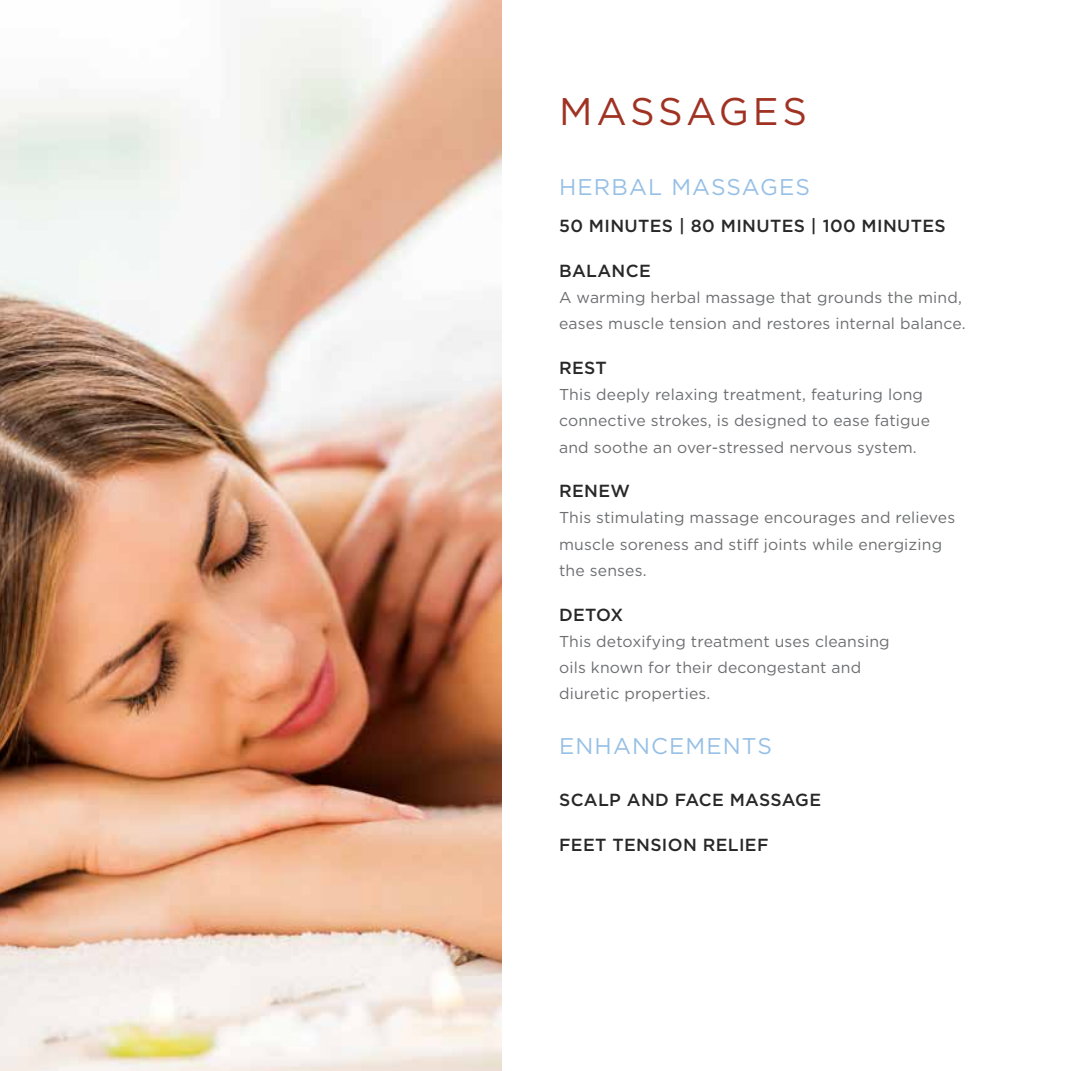
<style>
.page{position:relative;width:1071px;height:1071px;background:#fff}
.page>*{position:absolute;margin:0;border:0;box-sizing:border-box;transform-origin:0 0}
.t1{font:38.5px "Gotham";letter-spacing:.09em;color:#a03223}
.t2{font:22.75px "Gotham";letter-spacing:.05em;color:#97c0e6}
.t3{font:500 17.5px "Gotham";letter-spacing:.02em;color:#292829}
.t4{font:15.75px/26.2px "Gotham";letter-spacing:.01em;color:#6d6e71}
</style>
<div class="page">
<img style="left:0;top:0;width:501px;height:1071px">
<h1 class="t1" style="left:559px;top:87px;width:250px">MASSAGES</h1>
<h2 class="t2" style="left:559px;top:173px;width:252px">HERBAL MASSAGES</h2>
<p class="t3" style="left:559px;top:214px;width:388px">50 MINUTES | 80 MINUTES | 100 MINUTES</p>
<p class="t3" style="left:559px;top:259px;width:93px">BALANCE</p>
<p class="t4" style="left:559px;top:284px;width:408px">A warming herbal massage that grounds the mind, eases muscle tension and restores internal balance.</p>
<p class="t3" style="left:559px;top:356px;width:49px">REST</p>
<p class="t4" style="left:559px;top:381px;width:372px">This deeply relaxing treatment, featuring long connective strokes, is designed to ease fatigue and soothe an over-stressed nervous system.</p>
<p class="t3" style="left:559px;top:480px;width:72px">RENEW</p>
<p class="t4" style="left:559px;top:504px;width:398px">This stimulating massage encourages and relieves muscle soreness and stiff joints while energizing the senses.</p>
<p class="t3" style="left:559px;top:603px;width:66px">DETOX</p>
<p class="t4" style="left:559px;top:628px;width:332px">This detoxifying treatment uses cleansing oils known for their decongestant and diuretic properties.</p>
<h2 class="t2" style="left:559px;top:731px;width:214px">ENHANCEMENTS</h2>
<p class="t3" style="left:559px;top:788px;width:263px">SCALP AND FACE MASSAGE</p>
<p class="t3" style="left:559px;top:833px;width:211px">FEET TENSION RELIEF</p>
</div>
